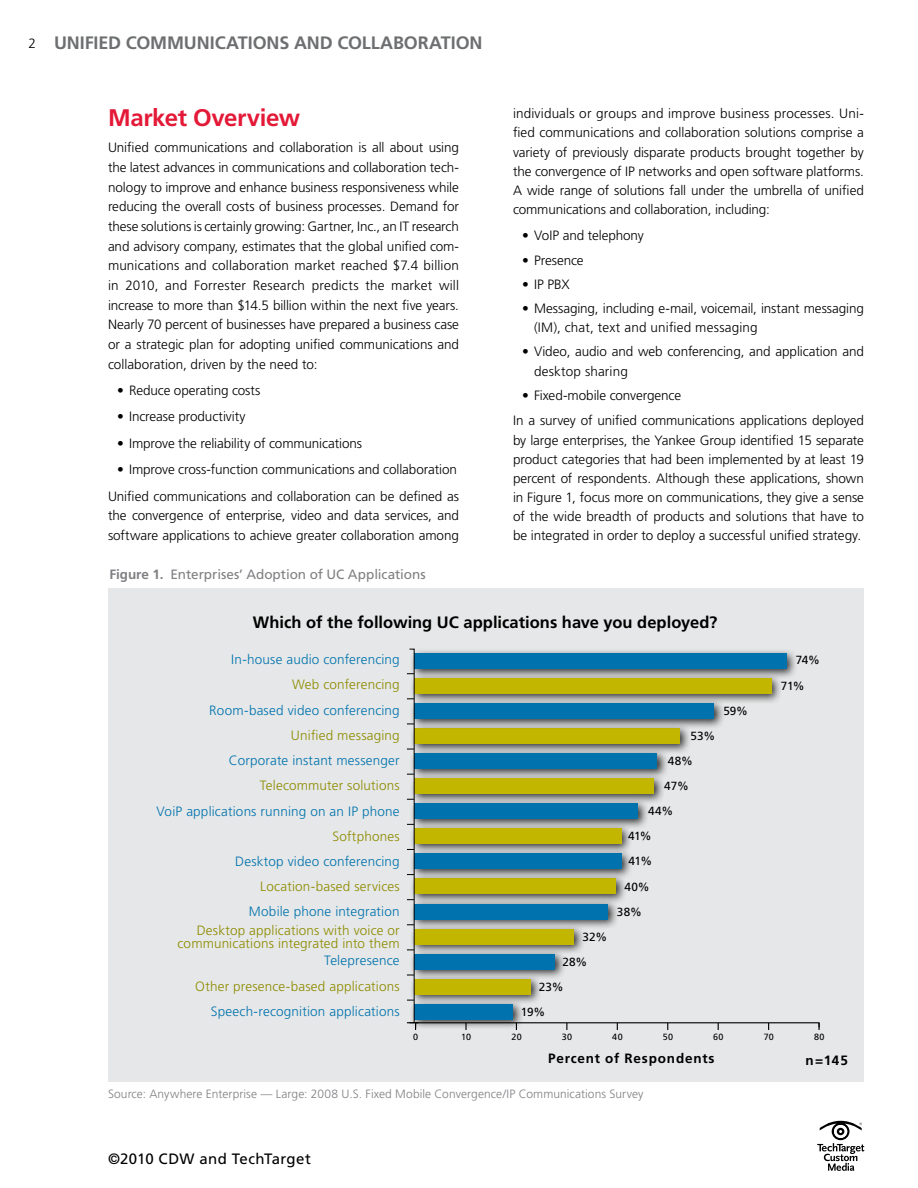
<style>
.page{position:relative;width:918px;height:1188px;background:#fff}
.page>*{position:absolute;margin:0;border:0;box-sizing:border-box;transform-origin:0 0}
.t1{font:700 24px "Frutiger LT Std";letter-spacing:-.02em;color:#e31937}
.t2{font:700 18px "Frutiger LT Std";letter-spacing:-.005em;color:#6d6f71}
.t3{font:700 16.5px "Frutiger LT Std";color:#000}
.t4{font:15px "Frutiger LT Std";letter-spacing:.025em;color:#000}
.t5{font:300 13.5px/19.6px "Frutiger LT Std";letter-spacing:-.005em;color:#000}
.t6{font:300 13.5px "Frutiger LT Std";letter-spacing:.015em;color:#0073ae}
.t7{font:300 13.5px/13.5px "Frutiger LT Std";letter-spacing:.015em;color:#8d8b00;text-align:right}
.t8{font:13.5px "Frutiger LT Std";color:#807f83}
.t9{font:700 13.5px "Frutiger LT Std";letter-spacing:.06em;color:#000}
.t10{font:300 12px "Frutiger LT Std";letter-spacing:.005em;color:#807f83}
.t11{font:11.85px/25px "Frutiger LT Std";letter-spacing:.005em;color:#000}
.t12{font:9px "Frutiger LT Std";letter-spacing:.03em;color:#000}
.s1{font-weight:300;font-size:13.5px;color:#000}
.s2{font-weight:700}
</style>
<div class="page">
<svg style="left:817px;top:1121px;width:47px;height:50px"></svg>
<div style="left:108px;top:588px;width:756px;height:493px;background:#e6e7e8"></div>
<div style="left:409px;top:648px;width:389px;height:31px;background:#000;opacity:.8"></div>
<div style="left:414px;top:653px;width:373px;height:16px;background:#0073ae"></div>
<div style="left:409px;top:723px;width:283px;height:32px;background:#000;opacity:.8"></div>
<div style="left:414px;top:729px;width:266px;height:15px;background:#c3b600"></div>
<div style="left:409px;top:673px;width:373px;height:32px;background:#000;opacity:.8"></div>
<div style="left:414px;top:679px;width:357px;height:15px;background:#c3b600"></div>
<div style="left:409px;top:698px;width:317px;height:32px;background:#000;opacity:.8"></div>
<div style="left:414px;top:704px;width:300px;height:15px;background:#0073ae"></div>
<div style="left:409px;top:748px;width:259px;height:32px;background:#000;opacity:.8"></div>
<div style="left:414px;top:754px;width:243px;height:15px;background:#0073ae"></div>
<div style="left:409px;top:773px;width:256px;height:32px;background:#000;opacity:.8"></div>
<div style="left:414px;top:779px;width:240px;height:15px;background:#c3b600"></div>
<div style="left:409px;top:999px;width:116px;height:31px;background:#000;opacity:.8"></div>
<div style="left:414px;top:1004px;width:99px;height:15px;background:#0073ae"></div>
<div style="left:409px;top:974px;width:132px;height:31px;background:#000;opacity:.8"></div>
<div style="left:414px;top:979px;width:117px;height:15px;background:#c3b600"></div>
<div style="left:409px;top:949px;width:157px;height:31px;background:#000;opacity:.8"></div>
<div style="left:414px;top:954px;width:141px;height:15px;background:#0073ae"></div>
<div style="left:409px;top:798px;width:240px;height:32px;background:#000;opacity:.8"></div>
<div style="left:414px;top:804px;width:224px;height:15px;background:#0073ae"></div>
<div style="left:409px;top:874px;width:218px;height:31px;background:#000;opacity:.8"></div>
<div style="left:414px;top:879px;width:202px;height:15px;background:#c3b600"></div>
<div style="left:409px;top:824px;width:224px;height:31px;background:#000;opacity:.8"></div>
<div style="left:414px;top:829px;width:207px;height:15px;background:#c3b600"></div>
<div style="left:409px;top:849px;width:224px;height:31px;background:#000;opacity:.8"></div>
<div style="left:414px;top:854px;width:208px;height:15px;background:#0073ae"></div>
<div style="left:409px;top:899px;width:210px;height:31px;background:#000;opacity:.8"></div>
<div style="left:414px;top:904px;width:194px;height:15px;background:#0073ae"></div>
<div style="left:409px;top:924px;width:176px;height:31px;background:#000;opacity:.8"></div>
<div style="left:414px;top:929px;width:160px;height:15px;background:#c3b600"></div>
<div style="left:415px;top:1022px;width:405px;height:6px;border:1px solid #000"></div>
<svg style="left:465px;top:1023px;width:2px;height:7px"></svg>
<svg style="left:407px;top:1022px;width:12px;height:8px"></svg>
<h2 class="t2" style="left:28px;top:32px;width:280px"><span class="s1">2</span> Unified Communications AND</h2>
<h2 class="t2" style="left:337px;top:32px;width:147px">Collaboration</h2>
<h1 class="t1" style="left:108px;top:104px;width:194px">M arket Overview</h1>
<p class="t5" style="left:108px;top:138px;width:353px;text-align:justify">Unified communications and collaboration is all about using the latest advances in communications and collaboration tech&shy;nology to improve and enhance business responsiveness while reducing the overall costs of business processes. Demand for these solutions is certainly growing: Gartner, Inc., an IT research and advisory company, estimates that the global unified com&shy;munications and collaboration market reached $7.4 billion in 2010, and Forrester Research predicts the market will increase to more than $14.5 billion within the next five years.<br>Nearly 70 percent of businesses have prepared a business case or a strategic plan for adopting unified communications and collaboration, driven by the need to:</p>
<p class="t5" style="left:117px;top:381px;width:145px">• Reduce operating costs</p>
<p class="t5" style="left:117px;top:407px;width:130px">• Increase productivity</p>
<p class="t5" style="left:117px;top:434px;width:247px">• Improve the reliability of communications</p>
<p class="t5" style="left:108px;top:457px;width:352px;line-height:26.2px;text-align:center">• Improve cross-function communications and collaboration<br>Unified communications and collaboration can be defined as</p>
<p class="t5" style="left:108px;top:506px;width:353px">the convergence of enterprise, video and data services, and software applications to achieve greater collaboration among</p>
<p class="t8" style="left:110px;top:567px;width:318px"><span class="s2">Figure 1.</span> Enterprises’ Adoption of UC Applications</p>
<p class="t5" style="left:513px;top:104px;width:352px;line-height:19.2px;text-align:justify">individuals or groups and improve business processes. Uni&shy;fied communications and collaboration solutions comprise a variety of previously disparate products brought together by the convergence of IP networks and open software platforms.<br>A wide range of solutions fall under the umbrella of unified communications and collaboration, including:</p>
<p class="t5" style="left:522px;top:226px;width:123px">• VoIP and telephony</p>
<p class="t5" style="left:522px;top:250px;width:63px">• Presence</p>
<p class="t5" style="left:522px;top:274px;width:49px">• IP PBX</p>
<p class="t5" style="left:534px;top:298px;width:332px;text-indent:-12px">• Messaging, including e-mail, voicemail, instant messaging (IM), chat, text and unified messaging</p>
<p class="t5" style="left:534px;top:342px;width:332px;text-indent:-12px">• Video, audio and web conferencing, and application and desktop sharing</p>
<p class="t5" style="left:513px;top:382px;width:353px;line-height:26px;text-indent:9px">• Fixed-mobile convergence<br>In a survey of unified communications applications deployed</p>
<p class="t5" style="left:513px;top:431px;width:353px;line-height:19.2px;text-align:justify">by large enterprises, the Yankee Group identified 15 separate product categories that had been implemented by at least 19 percent of respondents. Although these applications, shown in Figure 1, focus more on communications, they give a sense of the wide breadth of products and solutions that have to be integrated in order to deploy a successful unified strategy.</p>
<p class="t3" style="left:253px;top:613px;width:466px">Which of the following UC applications have you deployed?</p>
<p class="t6" style="left:231px;top:652px;width:170px">In-house audio conferencing</p>
<p class="t7" style="left:292px;top:678px;width:109px">Web conferencing</p>
<p class="t6" style="left:209px;top:702px;width:192px">Room-based video conferencing</p>
<p class="t7" style="left:291px;top:729px;width:110px">Unified messaging</p>
<p class="t6" style="left:229px;top:753px;width:172px">Corporate instant messenger</p>
<p class="t7" style="left:260px;top:779px;width:141px">Telecommuter solutions</p>
<p class="t6" style="left:157px;top:803px;width:245px">VoiP applications running on an IP phone</p>
<p class="t7" style="left:332px;top:830px;width:69px">Softphones</p>
<p class="t6" style="left:235px;top:854px;width:166px">Desktop video conferencing</p>
<p class="t7" style="left:260px;top:880px;width:141px">Location-based services</p>
<p class="t6" style="left:249px;top:904px;width:152px">Mobile phone integration</p>
<p class="t7" style="left:178px;top:924px;width:224px">Desktop applications with voice or communications integrated into them</p>
<p class="t6" style="left:324px;top:953px;width:77px">Telepresence</p>
<p class="t7" style="left:195px;top:979px;width:206px">Other presence-based applications</p>
<p class="t6" style="left:211px;top:1004px;width:190px">Speech-recognition applications</p>
<p class="t11" style="left:583px;top:924px;width:26px">32%</p>
<p class="t11" style="left:562px;top:949px;width:26px">28%</p>
<p class="t11" style="left:521px;top:974px;width:44px;text-indent:18px">23%<br>19%</p>
<p class="t11" style="left:690px;top:723px;width:26px">53%</p>
<p class="t11" style="left:668px;top:748px;width:27px">48%</p>
<p class="t11" style="left:664px;top:773px;width:26px">47%</p>
<p class="t11" style="left:648px;top:799px;width:27px">44%</p>
<p class="t11" style="left:628px;top:824px;width:25px">41%</p>
<p class="t11" style="left:628px;top:849px;width:25px">41%</p>
<p class="t11" style="left:624px;top:874px;width:27px">40%</p>
<p class="t11" style="left:617px;top:899px;width:27px">38%</p>
<p class="t11" style="left:723px;top:698px;width:26px">59%</p>
<p class="t11" style="left:796px;top:648px;width:26px">74%</p>
<p class="t11" style="left:781px;top:673px;width:25px">71%</p>
<p class="t12" style="left:413px;top:1031px;width:7px">0</p>
<p class="t12" style="left:461px;top:1031px;width:11px">10</p>
<p class="t12" style="left:512px;top:1031px;width:12px">20</p>
<p class="t12" style="left:562px;top:1031px;width:12px">30</p>
<p class="t12" style="left:612px;top:1031px;width:12px">40</p>
<p class="t12" style="left:663px;top:1031px;width:12px">50</p>
<p class="t12" style="left:713px;top:1031px;width:12px">60</p>
<p class="t12" style="left:764px;top:1031px;width:12px">70</p>
<p class="t12" style="left:814px;top:1031px;width:12px">80</p>
<p class="t9" style="left:548px;top:1050px;width:168px">Percent of Respondents</p>
<p class="t9" style="left:806px;top:1052px;width:44px">n=145</p>
<p class="t10" style="left:108px;top:1087px;width:537px">Source: Anywhere Enterprise — Large: 2008 U.S. Fixed Mobile Convergence/IP Communications Survey</p>
<p class="t4" style="left:108px;top:1150px;width:204px">©2010 CDW and TechTarget</p>
</div>
